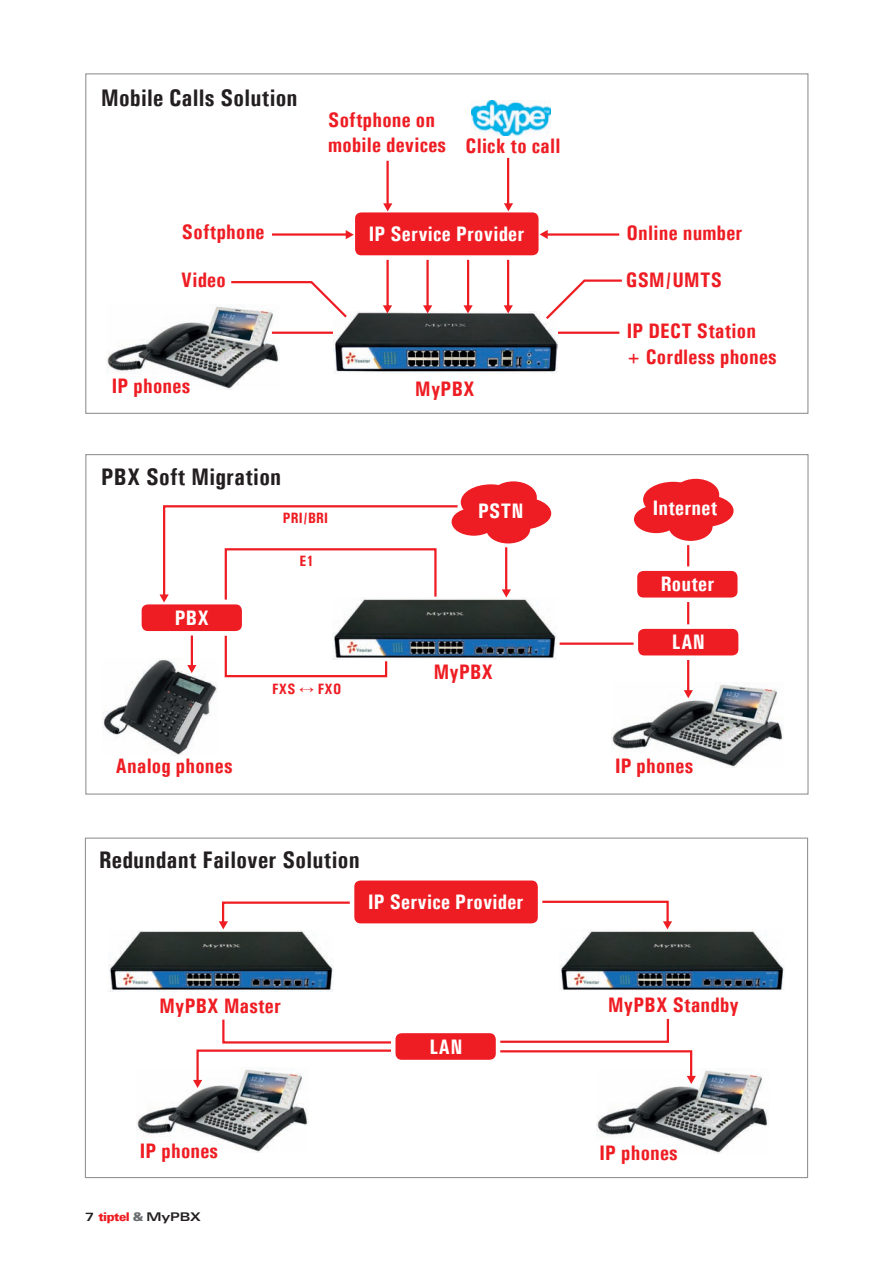
<style>
.page{position:relative;width:893px;height:1263px;background:#fff}
.page>*{position:absolute;margin:0;border:0;box-sizing:border-box;transform-origin:0 0}
.t1{font:700 24px "Univers Condensed";letter-spacing:.01em;color:#231f20}
.t2{font:700 21px/25.2px "Univers Condensed";letter-spacing:.01em;color:#ee1d23}
.t3{font:700 21px "Univers Condensed";letter-spacing:.01em;color:#fff}
.t4{font:700 15px "Univers Condensed";letter-spacing:.01em;color:#ee1d23}
.t5{font:700 expanded 12px "Univers";letter-spacing:-.02em;color:#231f20}
.s1{font-family:"USA Black Plain";font-weight:400;font-stretch:normal;color:#ee1d23}
.s2{font-family:"USA Black Plain";font-weight:400;font-stretch:normal;color:#6c6d70}
</style>
<div class="page">
<hr style="left:426px;top:243px;width:3px;height:65px;background:#ee1d23">
<hr style="left:467px;top:236px;width:2px;height:70px;background:#ee1d23">
<hr style="left:507px;top:158px;width:2px;height:149px;background:#ee1d23">
<hr style="left:386px;top:161px;width:3px;height:146px;background:#ee1d23">
<hr style="left:272px;top:233px;width:347px;height:3px;background:#ee1d23">
<img style="left:107px;top:304px;width:172px;height:85px">
<div style="left:353px;top:210px;width:188px;height:48px;background:#ee1d23;border-radius:9px"></div>
<div style="left:351px;top:208px;width:192px;height:52px;border:4px solid #fff;border-radius:9px"></div>
<img style="left:471px;top:100px;width:79px;height:35px">
<hr style="left:272px;top:332px;width:347px;height:2px;background:#ee1d23">
<img style="left:333px;top:312px;width:225px;height:61px">
<svg style="left:383px;top:203px;width:9px;height:8px"></svg>
<svg style="left:504px;top:203px;width:9px;height:8px"></svg>
<svg style="left:383px;top:305px;width:9px;height:8px"></svg>
<svg style="left:423px;top:305px;width:9px;height:8px"></svg>
<svg style="left:463px;top:305px;width:10px;height:8px"></svg>
<svg style="left:504px;top:305px;width:9px;height:8px"></svg>
<svg style="left:346px;top:230px;width:8px;height:9px"></svg>
<svg style="left:540px;top:230px;width:8px;height:9px"></svg>
<img style="left:109px;top:930px;width:224px;height:61px">
<img style="left:560px;top:929px;width:224px;height:62px">
<img style="left:136px;top:1088px;width:172px;height:64px">
<img style="left:596px;top:1068px;width:172px;height:85px">
<svg style="left:219px;top:901px;width:131px;height:28px"></svg>
<svg style="left:542px;top:900px;width:130px;height:29px"></svg>
<svg style="left:193px;top:1019px;width:198px;height:69px"></svg>
<svg style="left:500px;top:1018px;width:196px;height:66px"></svg>
<div style="left:643px;top:482px;width:60px;height:35px;background:#ee1d23;border-radius:50%"></div>
<div style="left:674px;top:494px;width:60px;height:33px;background:#ee1d23;border-radius:50%"></div>
<div style="left:634px;top:505px;width:44px;height:28px;background:#ee1d23;border-radius:50%"></div>
<div style="left:669px;top:512px;width:44px;height:29px;background:#ee1d23;border-radius:50%"></div>
<div style="left:672px;top:479px;width:47px;height:32px;background:#ee1d23;border-radius:50%"></div>
<img style="left:611px;top:682px;width:172px;height:85px">
<img style="left:102px;top:659px;width:115px;height:97px">
<svg style="left:684px;top:690px;width:9px;height:8px"></svg>
<hr style="left:687px;top:545px;width:2px;height:147px;background:#ee1d23">
<div style="left:635px;top:569px;width:105px;height:31px;background:#ee1d23;border-radius:9px"></div>
<div style="left:633px;top:566px;width:109px;height:36px;border:4px solid #fff;border-radius:9px"></div>
<hr style="left:560px;top:642px;width:94px;height:3px;background:#ee1d23">
<img style="left:334px;top:597px;width:223px;height:62px">
<div style="left:352px;top:878px;width:188px;height:48px;background:#ee1d23;border-radius:9px"></div>
<div style="left:350px;top:876px;width:192px;height:52px;border:4px solid #fff;border-radius:9px"></div>
<div style="left:636px;top:627px;width:105px;height:31px;background:#ee1d23;border-radius:9px"></div>
<div style="left:634px;top:624px;width:109px;height:36px;border:4px solid #fff;border-radius:9px"></div>
<svg style="left:187px;top:665px;width:9px;height:8px"></svg>
<hr style="left:191px;top:608px;width:2px;height:60px;background:#ee1d23">
<svg style="left:502px;top:589px;width:9px;height:8px"></svg>
<hr style="left:505px;top:547px;width:2px;height:44px;background:#ee1d23">
<div style="left:139px;top:602px;width:105px;height:31px;background:#ee1d23;border-radius:9px"></div>
<div style="left:137px;top:600px;width:109px;height:35px;border:4px solid #fff;border-radius:9px"></div>
<svg style="left:224px;top:633px;width:164px;height:45px"></svg>
<div style="left:461px;top:484px;width:60px;height:36px;background:#ee1d23;border-radius:50%"></div>
<div style="left:491px;top:497px;width:60px;height:33px;background:#ee1d23;border-radius:50%"></div>
<div style="left:452px;top:508px;width:44px;height:28px;background:#ee1d23;border-radius:50%"></div>
<div style="left:486px;top:514px;width:44px;height:29px;background:#ee1d23;border-radius:50%"></div>
<div style="left:490px;top:481px;width:47px;height:32px;background:#ee1d23;border-radius:50%"></div>
<svg style="left:160px;top:505px;width:300px;height:97px"></svg>
<div style="left:393px;top:1031px;width:105px;height:31px;background:#ee1d23;border-radius:9px"></div>
<div style="left:391px;top:1029px;width:109px;height:35px;border:4px solid #fff;border-radius:9px"></div>
<svg style="left:229px;top:281px;width:120px;height:39px"></svg>
<svg style="left:544px;top:279px;width:78px;height:42px"></svg>
<p class="t1" style="left:101px;top:83px;width:198px">Mobile Calls Solution</p>
<p class="t2" style="left:328px;top:107px;width:119px">Softphone on mobile devices</p>
<p class="t2" style="left:466px;top:133px;width:96px">Click to call</p>
<p class="t2" style="left:182px;top:219px;width:84px">Softphone</p>
<p class="t2" style="left:626px;top:220px;width:118px">Online number</p>
<p class="t3" style="left:369px;top:221px;width:157px">IP Service Provider</p>
<p class="t2" style="left:181px;top:267px;width:46px">Video</p>
<p class="t2" style="left:626px;top:267px;width:97px">GSM/UMTS</p>
<p class="t2" style="left:112px;top:373px;width:80px">IP phones</p>
<p class="t1" style="left:101px;top:462px;width:182px">PBX Soft Migration</p>
<p class="t2" style="left:415px;top:376px;width:61px">MyPBX</p>
<p class="t3" style="left:175px;top:605px;width:36px">PBX</p>
<p class="t4" style="left:283px;top:509px;width:47px">PRI/BRI</p>
<p class="t3" style="left:478px;top:498px;width:47px">PSTN</p>
<p class="t4" style="left:299px;top:551px;width:16px">E1</p>
<p class="t4" style="left:272px;top:680px;width:25px">FXS</p>
<p class="t4" style="left:318px;top:680px;width:25px">FXO</p>
<p class="t2" style="left:434px;top:659px;width:61px">MyPBX</p>
<p class="t2" style="left:627px;top:318px;width:131px">IP DECT Station</p>
<p class="t2" style="left:627px;top:344px;width:151px">+ Cordless phones</p>
<p class="t3" style="left:653px;top:495px;width:66px">Internet</p>
<p class="t3" style="left:661px;top:571px;width:55px">Router</p>
<p class="t3" style="left:672px;top:629px;width:35px">LAN</p>
<p class="t2" style="left:115px;top:753px;width:119px">Analog phones</p>
<p class="t2" style="left:615px;top:753px;width:80px">IP phones</p>
<p class="t1" style="left:99px;top:845px;width:262px">Redundant Failover Solution</p>
<p class="t3" style="left:368px;top:889px;width:157px">IP Service Provider</p>
<p class="t2" style="left:159px;top:993px;width:123px">MyPBX Master</p>
<p class="t2" style="left:608px;top:992px;width:132px">MyPBX Standby</p>
<p class="t3" style="left:429px;top:1034px;width:35px">LAN</p>
<p class="t2" style="left:140px;top:1138px;width:80px">IP phones</p>
<p class="t2" style="left:600px;top:1139px;width:80px">IP phones</p>
<p class="t5" style="left:85px;top:1210px;width:117px">7 <span class="s1">tiptel</span> <span class="s2">&amp;</span> MyPBX</p>
</div>
